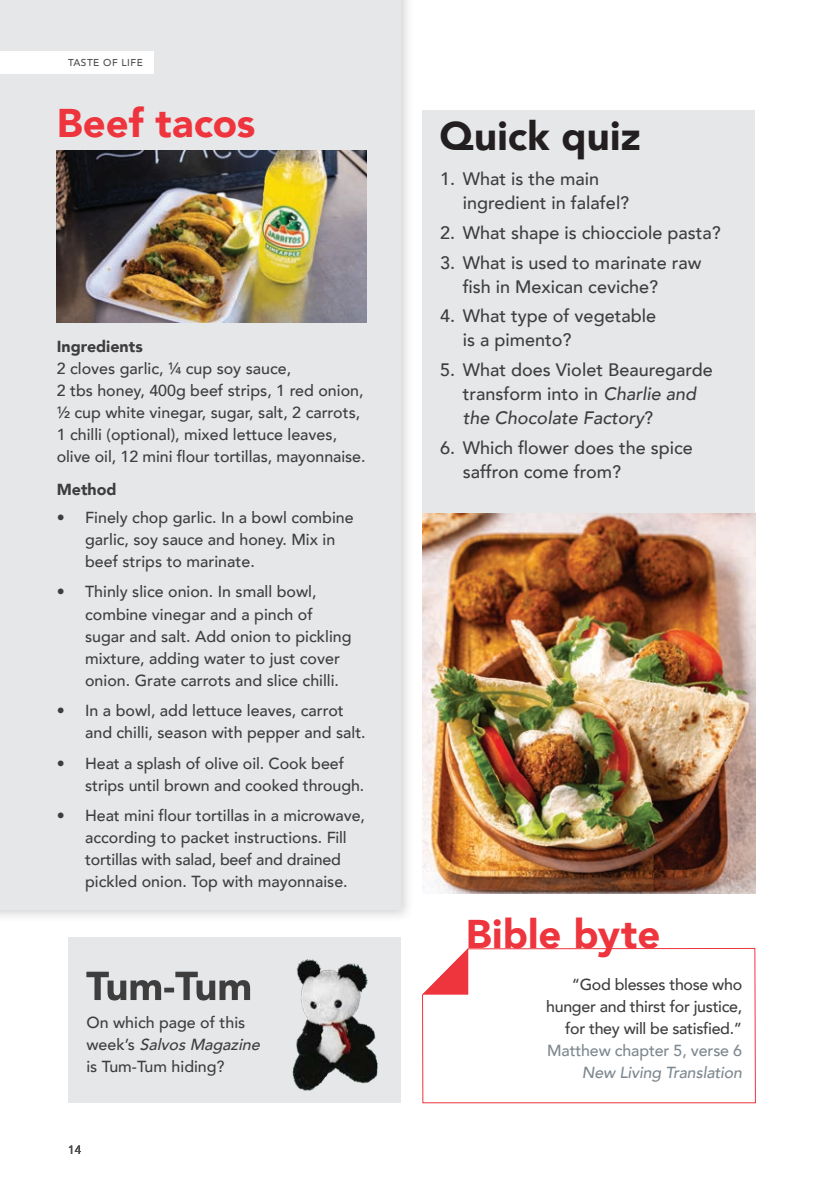
<style>
.page{position:relative;width:840px;height:1191px;background:#fff}
.page>*{position:absolute;margin:0;border:0;box-sizing:border-box;transform-origin:0 0}
.Salvo_header_no_base{font:900 40px "Avenir";color:#ee343d}
.Salvo_header_no_base-2{font:900 40px "Avenir";letter-spacing:.005em;color:#231f20}
.t1{font:500 18px/24px "Avenir";color:#3e3e3f}
.Body_-_Trivia_pag{font:500 16px/22px "Avenir";color:#3e3e3f}
.Body_-_Trivia_pag-2{font:500 16px/22px "Avenir";letter-spacing:-.02em;color:#3e3e3f;text-align:right}
.Body_-_Trivia_pag-3{font:900 16px "Avenir";color:#3e3e3f}
.page_name{font:12px "Avenir";color:#4b4c4d}
.Page_name_-_Left{font:500 10px "Avenir";letter-spacing:.05em;color:#4b4c4d}
.s1{font-style:italic}
.s2{color:#7e888f}
.s3{font-style:italic;color:#7e888f}
</style>
<div class="page">
<div style="left:0;top:0;width:415px;height:924px;background:#231f20;opacity:.2"></div>
<div style="left:0;top:0;width:400px;height:909px;background:#e6e7e9"></div>
<div style="left:0;top:51px;width:153px;height:23px;background:#fff"></div>
<div style="left:422px;top:110px;width:333px;height:783px;background:#e6e7e9"></div>
<svg style="left:422px;top:948px;width:333px;height:155px"></svg>
<svg style="left:422px;top:948px;width:46px;height:46px"></svg>
<div style="left:68px;top:937px;width:332px;height:165px;background:#e6e7e9"></div>
<img style="left:292px;top:959px;width:86px;height:132px">
<svg style="left:86px;top:971px;width:164px;height:29px"></svg>
<img style="left:422px;top:513px;width:333px;height:380px">
<img style="left:57px;top:150px;width:309px;height:172px">
<p class="Page_name_-_Left" style="left:68px;top:54px;width:76px">TASTE OF LIFE</p>
<p class="Salvo_header_no_base" style="left:57px;top:89px;width:200px">Beef tacos</p>
<p class="Body_-_Trivia_pag-3" style="left:57px;top:332px;width:87px">Ingredients</p>
<p class="Body_-_Trivia_pag" style="left:57px;top:356px;width:310px">2 cloves garlic, ¼ cup soy sauce,<br>2 tbs honey, 400g beef strips, 1 red onion, ½ cup white vinegar, sugar, salt, 2 carrots, 1 chilli (optional), mixed lettuce leaves, olive oil, 12 mini flour tortillas, mayonnaise.</p>
<p class="Body_-_Trivia_pag-3" style="left:57px;top:476px;width:61px">Method</p>
<p class="Body_-_Trivia_pag" style="left:85px;top:505px;width:270px;text-indent:-28px">• Finely chop garlic. In a bowl combine garlic, soy sauce and honey. Mix in beef strips to marinate.</p>
<p class="Body_-_Trivia_pag" style="left:85px;top:580px;width:268px;text-indent:-28px">• Thinly slice onion. In small bowl, combine vinegar and a pinch of sugar and salt. Add onion to pickling mixture, adding water to just cover onion. Grate carrots and slice chilli.</p>
<p class="Body_-_Trivia_pag" style="left:85px;top:698px;width:282px;text-indent:-28px">• In a bowl, add lettuce leaves, carrot and chilli, season with pepper and salt.</p>
<p class="Body_-_Trivia_pag" style="left:85px;top:751px;width:280px;text-indent:-28px">• Heat a splash of olive oil. Cook beef strips until brown and cooked through.</p>
<p class="Body_-_Trivia_pag" style="left:85px;top:803px;width:281px;text-indent:-28px">• Heat mini flour tortillas in a microwave, according to packet instructions. Fill tortillas with salad, beef and drained pickled onion. Top with mayonnaise.</p>
<p class="Body_-_Trivia_pag" style="left:86px;top:1010px;width:180px">On which page of this<br>w e e k ’s <span class="s1">SalvosMagazine </span>is Tum-Tum hiding?</p>
<p class="page_name" style="left:68px;top:1142px;width:15px">14</p>
<p class="Salvo_header_no_base-2" style="left:439px;top:102px;width:203px">Quick quiz</p>
<p class="t1" style="left:462px;top:166px;width:168px;text-indent:-23px">1. What is the main ingredient in falafel?</p>
<p class="t1" style="left:440px;top:220px;width:282px">2. What shape is chiocciole pasta?</p>
<p class="t1" style="left:462px;top:249px;width:240px;text-indent:-23px">3. What is used to marinate raw fish in Mexican ceviche?</p>
<p class="t1" style="left:462px;top:303px;width:195px;text-indent:-23px">4. What type of vegetable is a pimento?</p>
<p class="t1" style="left:462px;top:357px;width:251px;text-indent:-23px">5. What does Violet Beauregarde transform into in <span class="s1">Charlie and the Chocolate Factory</span>?</p>
<p class="t1" style="left:462px;top:434px;width:231px;text-indent:-23px">6. Which flower does the spice saffron come from?</p>
<p class="Salvo_header_no_base" style="left:465px;top:899px;width:196px">Bible byte</p>
<p class="Body_-_Trivia_pag-2" style="left:546px;top:972px;width:197px">“God blesses those who hunger and thirst for justice, for they will be satisfied.”<br><span class="s2">Matthew chapter 5, verse 6<br></span><span class="s3">New Living Translation</span></p>
</div>
